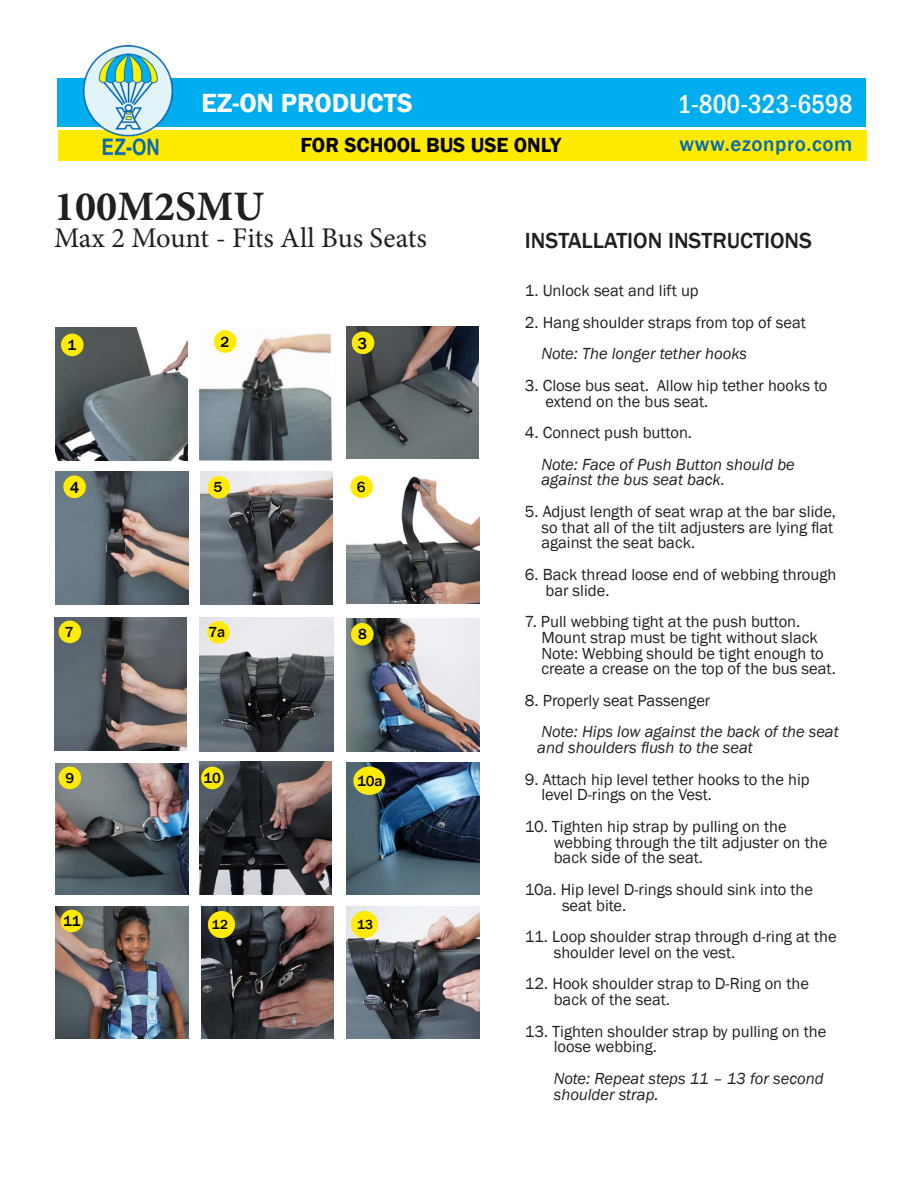
<style>
.page{position:relative;width:918px;height:1188px;background:#fff}
.page>*{position:absolute;margin:0;border:0;box-sizing:border-box;transform-origin:0 0}
.t1{font:700 42px "Minion Pro";color:#231f20}
.t2{font:28.5px "Minion Pro";color:#231f20}
.t3{font:500 condensed 27px "Franklin Gothic";color:#fff}
.t4{font:600 27px "Franklin Gothic";color:#fff}
.t5{font:500 22.5px "Franklin Gothic";color:#231f20}
.t6{font:600 21px "Franklin Gothic";color:#000}
.t7{font:500 21px "Franklin Gothic";letter-spacing:.03em;color:#006ab6}
.t8{font:16.5px "Franklin Gothic";color:#231f20}
.t9{font:italic 16.5px "Franklin Gothic";color:#231f20}
.t10{font:500 16.5px "Franklin Gothic";color:#000}
.t11{font:500 15px "Franklin Gothic";color:#000}
.t12{font:500 13.5px "Franklin Gothic";color:#000}
</style>
<div class="page">
<img style="left:199px;top:762px;width:133px;height:133px">
<div style="left:58px;top:130px;width:808px;height:31px;background:#ffea00"></div>
<div style="left:57px;top:78px;width:809px;height:48px;background:#00aeef"></div>
<img style="left:83px;top:46px;width:90px;height:110px">
<img style="left:346px;top:619px;width:133px;height:132px">
<img style="left:346px;top:326px;width:133px;height:133px">
<img style="left:56px;top:472px;width:132px;height:132px">
<img style="left:347px;top:476px;width:132px;height:128px">
<img style="left:54px;top:617px;width:133px;height:133px">
<img style="left:55px;top:764px;width:133px;height:131px">
<img style="left:347px;top:762px;width:132px;height:133px">
<img style="left:56px;top:906px;width:132px;height:133px">
<img style="left:55px;top:328px;width:133px;height:132px">
<img style="left:199px;top:330px;width:133px;height:130px">
<img style="left:200px;top:472px;width:133px;height:132px">
<img style="left:199px;top:617px;width:135px;height:135px">
<div style="left:61px;top:334px;width:23px;height:22px;background:#ffea01;border-radius:50%"></div>
<div style="left:214px;top:330px;width:23px;height:23px;background:#ffea01;border-radius:50%"></div>
<div style="left:352px;top:331px;width:22px;height:23px;background:#ffea01;border-radius:50%"></div>
<div style="left:63px;top:475px;width:23px;height:23px;background:#ffea01;border-radius:50%"></div>
<div style="left:208px;top:476px;width:22px;height:23px;background:#ffea01;border-radius:50%"></div>
<div style="left:350px;top:475px;width:23px;height:23px;background:#ffea01;border-radius:50%"></div>
<div style="left:59px;top:621px;width:22px;height:22px;background:#ffea01;border-radius:50%"></div>
<div style="left:207px;top:621px;width:23px;height:23px;background:#ffea01;border-radius:50%"></div>
<div style="left:59px;top:767px;width:22px;height:22px;background:#ffea01;border-radius:50%"></div>
<div style="left:353px;top:767px;width:32px;height:28px;background:#ffea01;border-radius:50%"></div>
<div style="left:61px;top:910px;width:22px;height:22px;background:#ffea01;border-radius:50%"></div>
<img style="left:347px;top:906px;width:133px;height:133px">
<img style="left:201px;top:906px;width:133px;height:133px">
<div style="left:208px;top:911px;width:27px;height:27px;background:#ffea01;border-radius:50%"></div>
<div style="left:351px;top:623px;width:23px;height:23px;background:#ffea01;border-radius:50%"></div>
<div style="left:351px;top:911px;width:27px;height:27px;background:#ffea01;border-radius:50%"></div>
<div style="left:201px;top:767px;width:23px;height:22px;background:#ffea01;border-radius:50%"></div>
<p class="t4" style="left:201px;top:87px;width:213px">EZ-ON PRODUCTS</p>
<p class="t3" style="left:677px;top:87px;width:177px">1-800-323-6598</p>
<p class="t6" style="left:300px;top:132px;width:262px">FOR SCHOOL BUS USE ONLY</p>
<p class="t7" style="left:680px;top:131px;width:175px">www.ezonpro.com</p>
<p class="t1" style="left:54px;top:177px;width:211px">100M2SMU</p>
<p class="t2" style="left:54px;top:218px;width:374px">Max 2 Mount - Fits All Bus Seats</p>
<p class="t11" style="left:67px;top:335px;width:10px">1</p>
<p class="t11" style="left:220px;top:333px;width:10px">2</p>
<p class="t10" style="left:358px;top:333px;width:11px">3</p>
<p class="t10" style="left:70px;top:477px;width:11px">4</p>
<p class="t11" style="left:214px;top:478px;width:10px">5</p>
<p class="t11" style="left:357px;top:477px;width:10px">6</p>
<p class="t11" style="left:65px;top:622px;width:10px">7</p>
<p class="t11" style="left:208px;top:623px;width:18px">7a</p>
<p class="t11" style="left:358px;top:625px;width:10px">8</p>
<p class="t11" style="left:203px;top:768px;width:19px">10</p>
<p class="t11" style="left:65px;top:768px;width:10px">9</p>
<p class="t11" style="left:357px;top:771px;width:27px">10a</p>
<p class="t11" style="left:63px;top:912px;width:19px">11</p>
<p class="t12" style="left:212px;top:916px;width:17px">12</p>
<p class="t12" style="left:357px;top:916px;width:17px">13</p>
<p class="t5" style="left:525px;top:227px;width:289px">INSTALLATION INSTRUCTIONS</p>
<p class="t8" style="left:525px;top:281px;width:175px">1. Unlock seat and lift up</p>
<p class="t8" style="left:525px;top:312px;width:283px">2. Hang shoulder straps from top of seat</p>
<p class="t9" style="left:541px;top:344px;width:207px">Note: The longer tether hooks</p>
<p class="t8" style="left:525px;top:375px;width:304px">3. Close bus seat. Allow hip tether hooks to</p>
<p class="t8" style="left:546px;top:391px;width:164px">extend on the bus seat.</p>
<p class="t8" style="left:525px;top:423px;width:169px">4. Connect push button.</p>
<p class="t9" style="left:541px;top:454px;width:255px">Note: Face of Push Button should be</p>
<p class="t9" style="left:541px;top:470px;width:185px">against the bus seat back.</p>
<p class="t8" style="left:525px;top:501px;width:313px">5. Adjust length of seat wrap at the bar slide,</p>
<p class="t8" style="left:541px;top:517px;width:293px">so that all of the tilt adjusters are lying flat</p>
<p class="t8" style="left:541px;top:533px;width:155px">against the seat back.</p>
<p class="t8" style="left:525px;top:564px;width:313px">6. Back thread loose end of webbing through</p>
<p class="t8" style="left:546px;top:580px;width:66px">bar slide.</p>
<p class="t8" style="left:525px;top:612px;width:277px">7. Pull webbing tight at the push button.</p>
<p class="t8" style="left:541px;top:627px;width:278px">Mount strap must be tight without slack</p>
<p class="t8" style="left:541px;top:643px;width:284px">Note: Webbing should be tight enough to</p>
<p class="t8" style="left:541px;top:659px;width:296px">create a crease on the top of the bus seat.</p>
<p class="t8" style="left:525px;top:690px;width:187px">8. Properly seat Passenger</p>
<p class="t9" style="left:541px;top:722px;width:299px">Note: Hips low against the back of the seat</p>
<p class="t9" style="left:537px;top:737px;width:217px">and shoulders flush to the seat</p>
<p class="t8" style="left:525px;top:769px;width:286px">9. Attach hip level tether hooks to the hip</p>
<p class="t8" style="left:541px;top:785px;width:172px">level D-rings on the Vest.</p>
<p class="t8" style="left:525px;top:816px;width:263px">10. Tighten hip strap by pulling on the</p>
<p class="t8" style="left:554px;top:832px;width:275px">webbing through the tilt adjuster on the</p>
<p class="t8" style="left:554px;top:848px;width:151px">back side of the seat.</p>
<p class="t8" style="left:525px;top:879px;width:290px">10a. Hip level D-rings should sink into the</p>
<p class="t8" style="left:562px;top:895px;width:66px">seat bite.</p>
<p class="t8" style="left:525px;top:927px;width:313px">11. Loop shoulder strap through d-ring at the</p>
<p class="t8" style="left:554px;top:942px;width:183px">shoulder level on the vest.</p>
<p class="t8" style="left:525px;top:974px;width:286px">12. Hook shoulder strap to D-Ring on the</p>
<p class="t8" style="left:554px;top:990px;width:118px">back of the seat.</p>
<p class="t8" style="left:525px;top:1021px;width:303px">13. Tighten shoulder strap by pulling on the</p>
<p class="t8" style="left:554px;top:1037px;width:105px">loose webbing.</p>
<p class="t9" style="left:554px;top:1068px;width:271px">Note: Repeat steps 11 – 13 for second</p>
<p class="t9" style="left:554px;top:1084px;width:106px">shoulder strap.</p>
</div>
